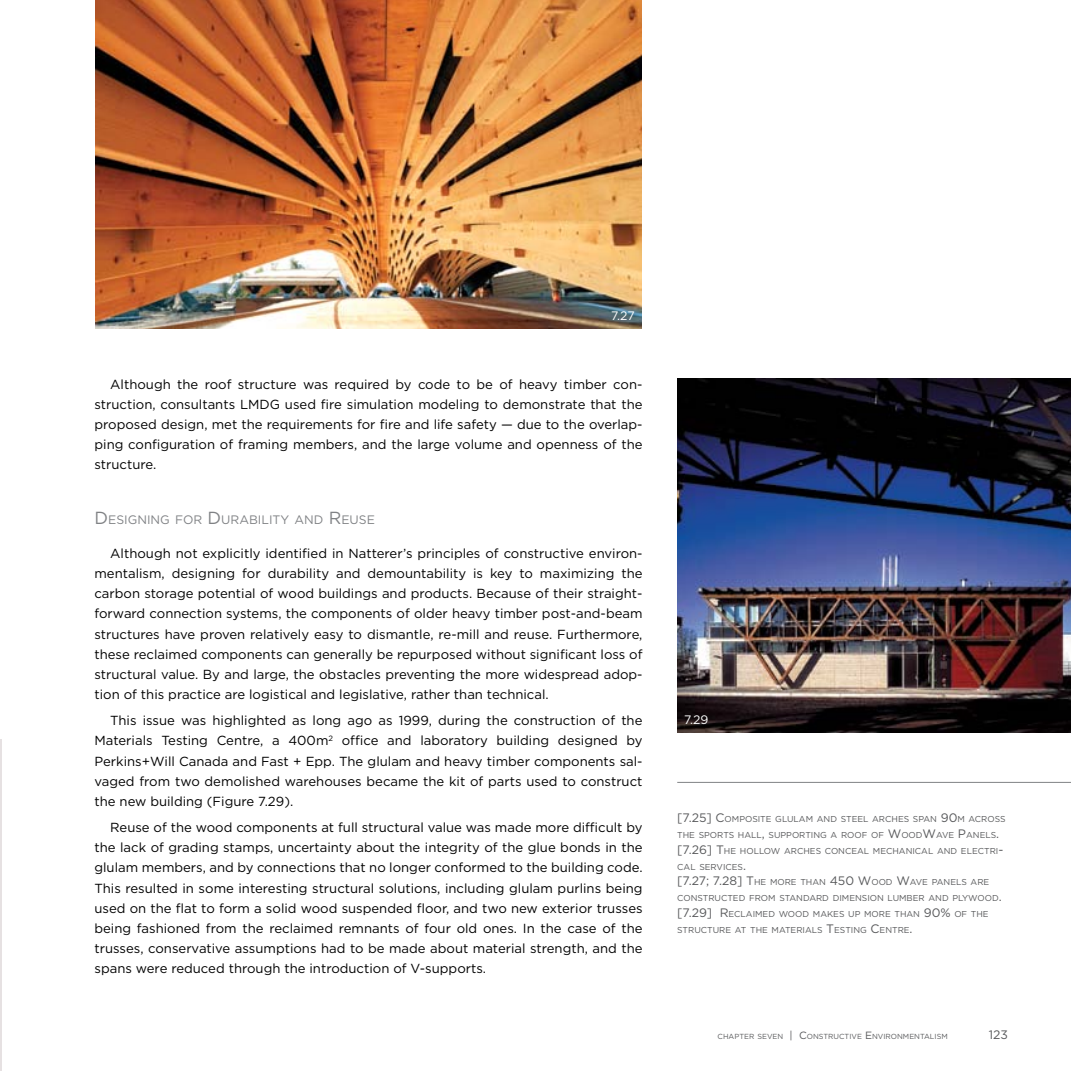
<style>
.page{position:relative;width:1071px;height:1071px;background:#fff}
.page>*{position:absolute;margin:0;border:0;box-sizing:border-box;transform-origin:0 0}
.t1{font:13.12px/20.1px "Gotham";color:#000;text-align:justify}
.t2{font:12.25px "Gotham";color:#808285}
.t3{font:12.25px "Gotham";color:#fff}
.t4{font:12.25px "Gotham";color:#58595b}
.t5{font:8.58px/15.8px "Gotham";color:#58595b}
.t6{font:7.35px "Gotham";color:#58595b}
.s1{font-size:17.5px}
.s2{font-size:12.25px}
.s3{font-size:10.5px}
</style>
<div class="page">
<hr style="left:0;top:740px;width:2px;height:331px;background:#e6e1e2">
<img style="left:95px;top:0;width:547px;height:329px">
<img style="left:677px;top:378px;width:394px;height:355px">
<hr style="left:677px;top:782px;width:394px;height:1px;background:#808285">
<p class="t3" style="left:611px;top:309px;width:25px">7.27</p>
<p class="t1" style="left:94px;top:374px;width:550px;text-indent:16px">Although the roof structure was required by code to be of heavy timber con&shy;struction, consultants LMDG used fire simulation modeling to demonstrate that the proposed design, met the requirements for fire and life safety — due to the overlap&shy;ping configuration of framing members, and the large volume and openness of the structure.</p>
<p class="t2" style="left:94px;top:513px;width:282px"><span class="s1">D</span>ESIGN ING FOR <span class="s1">D</span>URABILITY AN D <span class="s1">R</span>EUSE</p>
<p class="t1" style="left:94px;top:543px;width:550px;text-indent:16px">Although not explicitly identified in Natterer’s principles of constructive environ&shy;mentalism, designing for durability and demountability is key to maximizing the carbon storage potential of wood buildings and products. Because of their straight&shy;forward connection systems, the components of older heavy timber post-and-beam structures have proven relatively easy to dismantle, re-mill and reuse. Furthermore, these reclaimed components can generally be repurposed without significant loss of structural value. By and large, the obstacles preventing the more widespread adop&shy;tion of this practice are logistical and legislative, rather than technical.</p>
<p class="t1" style="left:94px;top:710px;width:550px;text-indent:16px">This issue was highlighted as long ago as 1999, during the construction of the Materials Testing Centre, a 400m<sup>2</sup> office and laboratory building designed by Perkins+Will Canada and Fast + Epp. The glulam and heavy timber components sal&shy;vaged from two demolished warehouses became the kit of parts used to construct the new building (Figure 7.29).</p>
<p class="t1" style="left:94px;top:817px;width:550px;text-indent:16px">Reuse of the wood components at full structural value was made more difficult by the lack of grading stamps, uncertainty about the integrity of the glue bonds in the glulam members, and by connections that no longer conformed to the building code.<br>This resulted in some interesting structural solutions, including glulam purlins being used on the flat to form a solid wood suspended floor, and two new exterior trusses being fashioned from the reclaimed remnants of four old ones. In the case of the trusses, conservative assumptions had to be made about material strength, and the spans were reduced through the introduction of V-supports.</p>
<p class="t5" style="left:677px;top:811px;width:328px"><span class="s2">[7.25] C</span>OMPOSITE GLULAM AN D STEEL ARCHES SPAN <span class="s2">90</span>M ACROSS THE SPORTS HALL<span class="s2">,</span> SUPPORTING A ROOF OF <span class="s2">W</span>OOD<span class="s2">W</span>AVE <span class="s2">P</span>AN ELS<span class="s2">. [7.26] T</span>HE HOLLOW ARCHES CONCEAL MECHAN ICAL AN D ELECTRI<span class="s2">-</span>CAL SERVICES<span class="s2">.<br>[7.27; 7.28] T</span>HE MORE THAN <span class="s2">450 W</span>OOD <span class="s2">W</span>AVE PAN ELS ARE CONST</p>
<p class="t3" style="left:684px;top:713px;width:26px">7.29</p>
<p class="t5" style="left:677px;top:890px;width:326px;text-indent:31px">RUCTED FROM STAN DARD DIMENSION LUMBER AN D PLYWOOD<span class="s2">. [7.29] R</span>ECLAIMED WOOD MAKES UP MORE THAN <span class="s2">90%</span> OF THE<br>STRUCTURE AT THE MATERIALS <span class="s2">T</span>ESTING <span class="s2">C</span>ENTRE<span class="s2">.</span></p>
<p class="t6" style="left:718px;top:1032px;width:102px">CHAPTER SEVEN <span class="s3">| C</span>ONST</p>
<p class="t6" style="left:828px;top:1032px;width:121px">RUCTIVE <span class="s3">E</span>NVIRON MENTALISM</p>
<p class="t4" style="left:989px;top:1028px;width:21px">123</p>
</div>
